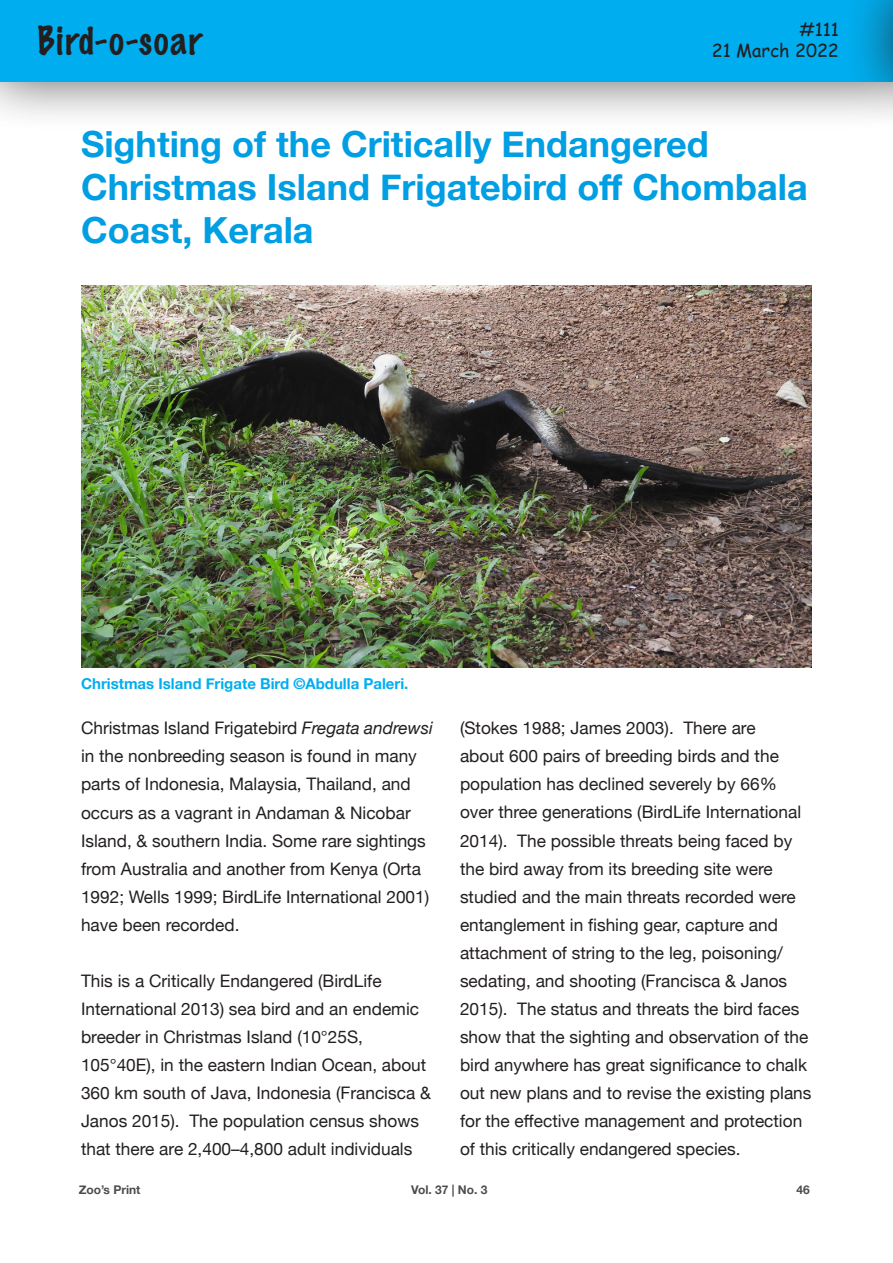
<style>
.page{position:relative;width:893px;height:1263px;background:#fff}
.page>*{position:absolute;margin:0;border:0;box-sizing:border-box;transform-origin:0 0}
.t1{font:700 36px/43.2px "Helvetica Neue";color:#009ee3}
.t2{font:100 36px "Marker Felt";letter-spacing:.045em;color:#231f20}
.t3{font:18px "Comic Sans MS";color:#231f20}
.t4{font:17.25px/28px "Helvetica Neue";color:#231f20}
.t5{font:700 15px "Helvetica Neue";color:#00aeef}
.t6{font:700 12px "Helvetica Neue";color:#4d4d4d}
.s1{font-style:italic}
</style>
<div class="page">
<div style="left:0;top:0;width:893px;height:132px;background:#231f20;opacity:.75"></div>
<div style="left:0;top:0;width:893px;height:81px;background:#00aeef"></div>
<div style="left:842px;top:0;width:51px;height:132px;background:#231f20;opacity:.75"></div>
<hr style="left:892px;top:0;width:1px;height:81px;background:#00aeef">
<img style="left:81px;top:285px;width:731px;height:382px">
<h1 class="t2" style="left:38px;top:12px;width:166px">Bird-o-soar</h1>
<p class="t3" style="left:799px;top:16px;width:41px">#111</p>
<p class="t3" style="left:712px;top:37px;width:129px">21 March 2022</p>
<p class="t1" style="left:81px;top:123px;width:728px">Sighting of the Critically Endangered<br>Christmas Island Frigatebird off Chombala<br>Coast, Kerala</p>
<p class="t5" style="left:81px;top:672px;width:329px">Christmas Island Frigate Bird ©Abdulla Paleri.</p>
<p class="t4" style="left:81px;top:715px;width:353px">Christmas Island Frigatebird <span class="s1">Fregata andrewsi </span>in the nonbreeding season is found in many parts of Indonesia, Malaysia, Thailand, and occurs as a vagrant in Andaman &amp; Nicobar Island, &amp; southern India. Some rare sightings from Australia and another from Kenya (Orta 1992; Wells 1999; BirdLife International 2001) have been recorded.</p>
<p class="t4" style="left:81px;top:967px;width:351px">This is a Critically Endangered (BirdLife International 2013) sea bird and an endemic breeder in Christmas Island (10°25S, 105°40E), in the eastern Indian Ocean, about 360 km south of Java, Indonesia (Francisca &amp; Janos 2015). The population census shows that there are 2,400–4,800 adult individuals</p>
<p class="t4" style="left:460px;top:715px;width:353px">(Stokes 1988; James 2003). There are<br>about 600 pairs of breeding birds and the population has declined severely by 66% over three generations (BirdLife International 2014). The possible threats being faced by the bird away from its breeding site were studied and the main threats recorded were entanglement in fishing gear, capture and attachment of string to the leg, poisoning/ sedating, and shooting (Francisca &amp; Janos 2015). The status and threats the bird faces show that the sighting and observation of the bird anywhere has great significance to chalk out new plans and to revise the existing plans for the effective management and protection of this critically endangered species.</p>
<p class="t6" style="left:79px;top:1180px;width:63px">Zoo’s Print</p>
<p class="t6" style="left:411px;top:1180px;width:78px">Vol. 37 | No. 3</p>
<p class="t6" style="left:796px;top:1180px;width:15px">46</p>
</div>
